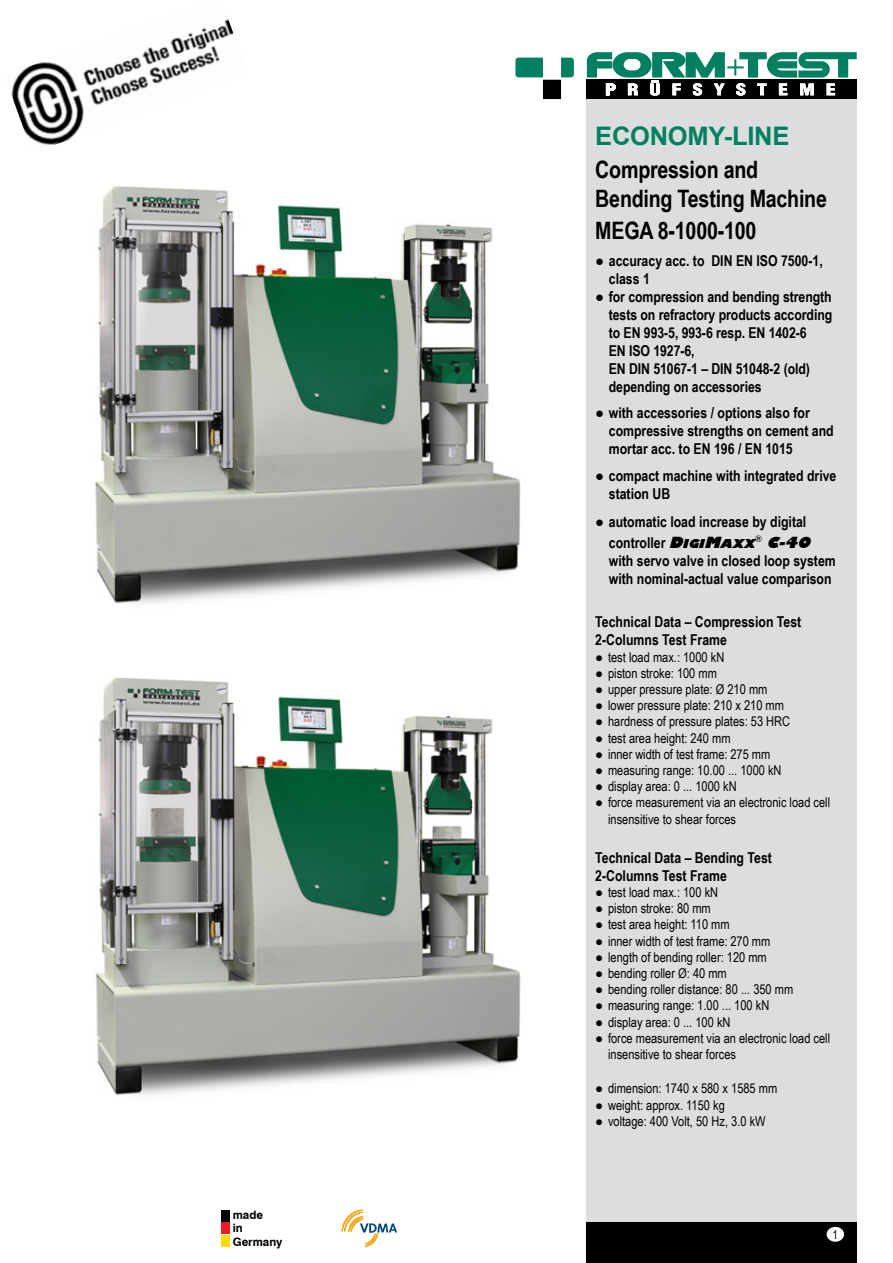
<style>
.page{position:relative;width:893px;height:1263px;background:#fff}
.page>*{position:absolute;margin:0;border:0;box-sizing:border-box;transform-origin:0 0}
.t1{font:700 25.5px "Arial";letter-spacing:-.01em;color:#008060}
.t2{font:700 24px/28.8px "Arial Narrow";letter-spacing:-.01em;color:#000}
.t3{font:700 15px/18px "Arial Narrow";color:#000}
.t4{font:13.5px/16.2px "Arial Narrow";color:#000}
.t5{font:12px "Arial Narrow";color:#000}
.t6{font:700 11.55px "Swiss 721 BT";color:#000}
.s1{font-family:"Gentle Sans Ultra";font-style:italic}
.s2{font-family:"Gentle Sans Ultra";font-style:italic;font-size:12px}
</style>
<div class="page">
<div style="left:587px;top:99px;width:270px;height:1150px;background:#dcddde"></div>
<div style="left:587px;top:1222px;width:270px;height:41px;background:#000"></div>
<div style="left:827px;top:1227px;width:16px;height:14px;background:#fff;border-radius:50%"></div>
<div style="left:826px;top:1227px;width:18px;height:15px;border:2px solid #fff;border-radius:50%"></div>
<div style="left:221px;top:1210px;width:9px;height:11px;background:#000"></div>
<div style="left:221px;top:1222px;width:9px;height:12px;background:#ed1d24"></div>
<div style="left:221px;top:1235px;width:9px;height:11px;background:#fd0"></div>
<svg style="left:342px;top:1210px;width:55px;height:37px"></svg>
<div style="left:587px;top:80px;width:270px;height:19px;background:#000"></div>
<div style="left:543px;top:80px;width:18px;height:19px;background:#000"></div>
<svg style="left:515px;top:58px;width:28px;height:19px"></svg>
<svg style="left:561px;top:58px;width:13px;height:19px"></svg>
<svg style="left:587px;top:52px;width:270px;height:44px"></svg>
<img style="left:95px;top:186px;width:426px;height:418px">
<img style="left:95px;top:677px;width:426px;height:419px">
<img style="left:11px;top:19px;width:223px;height:127px">
<p class="t6" style="left:233px;top:1208px;width:32px">made</p>
<p class="t6" style="left:233px;top:1221px;width:12px">in</p>
<p class="t6" style="left:233px;top:1234px;width:51px">Germany</p>
<p class="t1" style="left:595px;top:118px;width:196px">ECONOMY-LINE</p>
<p class="t2" style="left:595px;top:154px;width:233px">Compression and<br>Bending Testing Machine</p>
<p class="t2" style="left:595px;top:215px;width:163px">MEGA 8-1000-100</p>
<p class="t3" style="left:609px;top:250px;width:216px;text-indent:-14px">● accuracy acc. to DIN EN ISO 7500-1, class 1</p>
<p class="t3" style="left:609px;top:286px;width:225px;text-indent:-14px">● for compression and bending strength tests on refractory products according to EN 993-5, 993-6 resp. EN 1402-6<br>EN ISO 1927-6,<br>EN DIN 51067-1 – DIN 51048-2 (old) depending on accessories</p>
<p class="t3" style="left:609px;top:403px;width:226px;text-indent:-14px">● with accessories / options also for compressive strengths on cement and mortar acc. to EN 196 / EN 1015</p>
<p class="t3" style="left:609px;top:465px;width:229px;text-indent:-14px">● compact machine with integrated drive station UB</p>
<p class="t3" style="left:609px;top:510px;width:199px;line-height:21px;text-indent:-14px">● automatic load increase by digital controller <span class="s1">D</span><span class="s2">IGI</span><span class="s1">M</span><span class="s2">AXX</span></p>
<p class="t3" style="left:609px;top:533px;width:228px;text-indent:146px"><sup>®</sup> <span class="s1">C-40 </span>with servo valve in closed loop system with nominal-actual value comparison</p>
<p class="t3" style="left:595px;top:612px;width:208px">Technical Data – Compression Test</p>
<p class="t3" style="left:595px;top:630px;width:133px">2-Columns Test Frame</p>
<p class="t4" style="left:595px;top:648px;width:131px">● test load max.: 1000 kN</p>
<p class="t4" style="left:595px;top:664px;width:123px">● piston stroke: 100 mm</p>
<p class="t4" style="left:595px;top:681px;width:174px">● upper pressure plate: Ø 210 mm</p>
<p class="t4" style="left:595px;top:697px;width:190px">● lower pressure plate: 210 x 210 mm</p>
<p class="t4" style="left:595px;top:713px;width:196px">● hardness of pressure plates: 53 HRC</p>
<p class="t4" style="left:595px;top:729px;width:137px">● test area height: 240 mm</p>
<p class="t4" style="left:595px;top:745px;width:176px">● inner width of test frame: 275 mm</p>
<p class="t4" style="left:595px;top:762px;width:188px">● measuring range: 10.00 ... 1000 kN</p>
<p class="t4" style="left:595px;top:778px;width:143px">● display area: 0 ... 1000 kN</p>
<p class="t4" style="left:608px;top:794px;width:224px;text-indent:-13px">● force measurement via an electronic load cell insensitive to shear forces</p>
<p class="t3" style="left:595px;top:848px;width:178px">Technical Data – Bending Test</p>
<p class="t3" style="left:595px;top:866px;width:133px">2-Columns Test Frame</p>
<p class="t4" style="left:595px;top:884px;width:124px">● test load max.: 100 kN</p>
<p class="t4" style="left:595px;top:900px;width:117px">● piston stroke: 80 mm</p>
<p class="t4" style="left:595px;top:916px;width:136px">● test area height: 110 mm</p>
<p class="t4" style="left:595px;top:932px;width:176px">● inner width of test frame: 270 mm</p>
<p class="t4" style="left:595px;top:948px;width:173px">● length of bending roller: 120 mm</p>
<p class="t4" style="left:595px;top:965px;width:133px">● bending roller Ø: 40 mm</p>
<p class="t4" style="left:595px;top:981px;width:199px">● bending roller distance: 80 ... 350 mm</p>
<p class="t4" style="left:595px;top:997px;width:175px">● measuring range: 1.00 ... 100 kN</p>
<p class="t4" style="left:595px;top:1013px;width:137px">● display area: 0 ... 100 kN</p>
<p class="t4" style="left:608px;top:1029px;width:224px;text-indent:-13px">● force measurement via an electronic load cell insensitive to shear forces</p>
<p class="t4" style="left:595px;top:1080px;width:183px">● dimension: 1740 x 580 x 1585 mm</p>
<p class="t4" style="left:595px;top:1096px;width:131px">● weight: approx. 1150 kg</p>
<p class="t4" style="left:595px;top:1112px;width:172px">● voltage: 400 Volt, 50 Hz, 3.0 kW</p>
<p class="t5" style="left:833px;top:1225px;width:7px">1</p>
</div>
